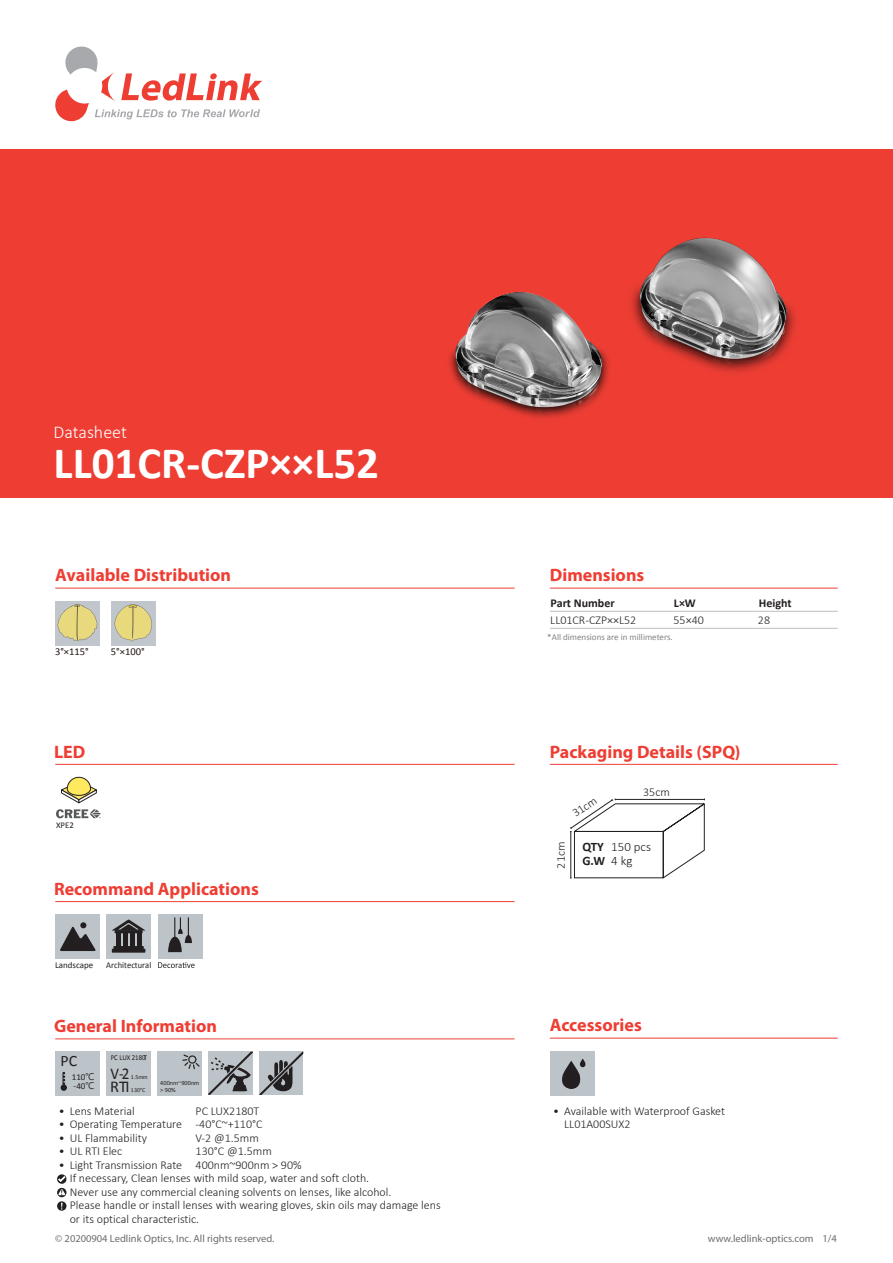
<style>
.page{position:relative;width:893px;height:1263px;background:#fff}
.page>*{position:absolute;margin:0;border:0;box-sizing:border-box;transform-origin:0 0}
.t1{font:700 45px "Calibri";color:#fff}
.小標{font:700 18px "Myriad Pro";color:#ee3e34}
.t2{font:300 18px "Calibri";color:#fff}
.t3{font:16.5px "Calibri";color:#231f20}
.t4{font:16.5px "Calibri";color:#231f20;scale:.92 1}
.t5{font:15.9px "Calibri";color:#231f20}
.內文-清單{font:300 12.9px "Calibri";color:#231f20}
.內文-清單-2{font:700 12.9px "Calibri";color:#231f20}
.內文-清單-3{font:300 12px "Calibri";color:#231f20}
.t6{font:700 12px "Calibri";color:#231f20}
.t7{font:10.5px "Myriad Pro";color:#6c6d70}
.t8{font:10.5px "Calibri";color:#221612}
.備註-尺寸單位{font:9px "Calibri";color:#808285}
.t9{font:9px "Calibri";color:#231f20}
.t10{font:9px "Calibri";color:#231f20;scale:.95 1}
.t11{font:8.7px "Calibri";color:#221914}
.t12{font:7.5px "Calibri";color:#231f20;scale:.91 1}
.t13{font:6.3px/6.8px "Calibri";color:#231f20}
.t14{font:6px "Calibri";color:#231f20}
.s1{font-family:"Microsoft Jheng Hei"}
.s2{font-weight:700}
.s3{font-weight:300}
</style>
<div class="page">
<svg style="left:55px;top:46px;width:207px;height:76px"></svg>
<div style="left:0;top:149px;width:893px;height:348px;background:#ee3e34"></div>
<hr style="left:55px;top:588px;width:459px;height:1px;background:#ee3e34">
<hr style="left:550px;top:588px;width:288px;height:1px;background:#ee3e34">
<hr style="left:550px;top:764px;width:288px;height:1px;background:#ee3e34">
<hr style="left:55px;top:764px;width:459px;height:1px;background:#ee3e34">
<hr style="left:55px;top:901px;width:459px;height:1px;background:#ee3e34">
<hr style="left:55px;top:1038px;width:459px;height:1px;background:#ee3e34">
<div style="left:57px;top:1201px;width:9px;height:10px;background:#231f20;border-radius:50%"></div>
<svg style="left:61px;top:1202px;width:2px;height:8px"></svg>
<svg style="left:57px;top:1188px;width:9px;height:9px"></svg>
<svg style="left:57px;top:1174px;width:10px;height:21px"></svg>
<svg style="left:570px;top:798px;width:135px;height:81px"></svg>
<hr style="left:550px;top:611px;width:123px;height:1px;background:#bcbdc0">
<hr style="left:673px;top:611px;width:85px;height:1px;background:#bcbdc0">
<hr style="left:758px;top:611px;width:80px;height:1px;background:#bcbdc0">
<hr style="left:550px;top:628px;width:123px;height:1px;background:#bcbdc0">
<hr style="left:673px;top:628px;width:85px;height:1px;background:#bcbdc0">
<hr style="left:758px;top:628px;width:80px;height:1px;background:#bcbdc0">
<img style="left:449px;top:292px;width:160px;height:126px">
<div style="left:158px;top:914px;width:45px;height:45px;background:#bcc4c9"></div>
<svg style="left:168px;top:918px;width:24px;height:34px"></svg>
<svg style="left:158px;top:962px;width:37px;height:6px"></svg>
<div style="left:106px;top:914px;width:45px;height:45px;background:#bcc4c9"></div>
<svg style="left:112px;top:919px;width:33px;height:11px"></svg>
<hr style="left:115px;top:930px;width:28px;height:3px;background:#231f20">
<hr style="left:113px;top:946px;width:31px;height:3px;background:#231f20">
<svg style="left:112px;top:949px;width:33px;height:4px"></svg>
<hr style="left:116px;top:932px;width:4px;height:15px;background:#231f20">
<hr style="left:123px;top:932px;width:4px;height:15px;background:#231f20">
<hr style="left:130px;top:932px;width:4px;height:15px;background:#231f20">
<hr style="left:137px;top:932px;width:4px;height:15px;background:#231f20">
<div style="left:55px;top:914px;width:45px;height:45px;background:#bcc4c9"></div>
<svg style="left:60px;top:922px;width:36px;height:29px"></svg>
<img style="left:631px;top:237px;width:165px;height:135px">
<div style="left:55px;top:601px;width:45px;height:44px;background:#c0c6cb"></div>
<svg style="left:57px;top:604px;width:41px;height:37px"></svg>
<div style="left:111px;top:601px;width:45px;height:44px;background:#c0c6cb"></div>
<svg style="left:115px;top:604px;width:37px;height:37px"></svg>
<svg style="left:56px;top:809px;width:45px;height:9px"></svg>
<svg style="left:61px;top:777px;width:36px;height:26px"></svg>
<svg style="left:208px;top:1052px;width:45px;height:43px;background:#999ea2"></svg>
<svg style="left:259px;top:1052px;width:44px;height:43px;background:#92979b"></svg>
<div style="left:157px;top:1052px;width:45px;height:44px;background:#bcc4c9"></div>
<svg style="left:182px;top:1054px;width:18px;height:15px"></svg>
<div style="left:55px;top:1052px;width:45px;height:44px;background:#bcc4c9"></div>
<div style="left:61px;top:1084px;width:6px;height:7px;background:#231f20;border-radius:50%"></div>
<svg style="left:62px;top:1072px;width:3px;height:13px"></svg>
<div style="left:106px;top:1052px;width:45px;height:44px;background:#bcc4c9"></div>
<hr style="left:550px;top:1038px;width:288px;height:1px;background:#ee3e34">
<div style="left:550px;top:1052px;width:44px;height:44px;background:#bcc4c9"></div>
<svg style="left:562px;top:1058px;width:24px;height:31px"></svg>
<h2 class="t2" style="left:54px;top:421px;width:75px">Datasheet</h2>
<p class="t1" style="left:54px;top:435px;width:327px">LL01CR-CZP××L52</p>
<h2 class="小標" style="left:55px;top:563px;width:177px">Available Distribution</h2>
<h2 class="小標" style="left:550px;top:563px;width:96px">Dimensions</h2>
<p class="t8" style="left:55px;top:645px;width:35px">3°×115°</p>
<p class="t8" style="left:111px;top:645px;width:35px">5°×100°</p>
<p class="t6" style="left:551px;top:595px;width:66px">Part Number</p>
<p class="t6" style="left:674px;top:595px;width:23px">L×W</p>
<p class="t6" style="left:759px;top:595px;width:34px">Height</p>
<p class="內文-清單-3" style="left:550px;top:612px;width:87px">LL01CR-CZP××L52</p>
<p class="內文-清單-3" style="left:673px;top:612px;width:32px">55×40</p>
<p class="內文-清單-3" style="left:758px;top:612px;width:14px">28</p>
<p class="備註-尺寸單位" style="left:547px;top:632px;width:127px">*All dimensions are in millimeters.</p>
<h2 class="小標" style="left:54px;top:740px;width:33px">LED</h2>
<h2 class="小標" style="left:550px;top:740px;width:192px">Packaging Details (SPQ)</h2>
<p class="t11" style="left:56px;top:820px;width:19px">XPE2</p>
<h2 class="小標" style="left:54px;top:877px;width:206px">Recommand Applications</h2>
<p class="t9" style="left:55px;top:959px;width:40px">Landscape</p>
<p class="t10" style="left:106px;top:959px;width:49px">Architectural</p>
<h2 class="小標" style="left:54px;top:1014px;width:164px">General Information</h2>
<h3 class="t5" style="left:61px;top:1051px;width:18px">PC</h3>
<p class="t9" style="left:74px;top:1081px;width:22px">-40<span class="s1">℃</span></p>
<p class="t9" style="left:72px;top:1071px;width:24px">110<span class="s1">℃</span></p>
<p class="t12" style="left:111px;top:1053px;width:41px">PC LUX 2180T</p>
<p class="t14" style="left:131px;top:1086px;width:16px">130°C</p>
<h3 class="t4" style="left:111px;top:1063px;width:22px">V-2</h3>
<p class="t14" style="left:131px;top:1073px;width:18px">1.5mm</p>
<h3 class="t3" style="left:110px;top:1076px;width:21px">RTI</h3>
<p class="t13" style="left:160px;top:1079px;width:41px">400nm~900nm &gt; 90%</p>
<p class="內文-清單-3" style="left:59px;top:1103px;width:78px">• Lens Material</p>
<p class="內文-清單-3" style="left:196px;top:1103px;width:65px">PC LUX2180T</p>
<p class="內文-清單-3" style="left:59px;top:1117px;width:205px">• Operating Temperature -40°C~+110°C</p>
<p class="內文-清單-3" style="left:59px;top:1130px;width:90px">• UL Flammability</p>
<p class="內文-清單-3" style="left:196px;top:1130px;width:65px">V-2 @1.5mm</p>
<p class="內文-清單-3" style="left:59px;top:1144px;width:65px">• UL RTI Elec</p>
<p class="內文-清單-3" style="left:196px;top:1144px;width:78px">130°C @1.5mm</p>
<p class="內文-清單-3" style="left:59px;top:1157px;width:244px">• Light Transmission Rate 400nm~900nm &gt; 90%</p>
<p class="內文-清單-3" style="left:70px;top:1171px;width:301px">If necessary, Clean lenses with mild soap, water and soft cloth.</p>
<p class="內文-清單-3" style="left:70px;top:1184px;width:323px">Never use any commercial cleaning solvents on lenses, like alcohol.</p>
<p class="內文-清單-3" style="left:70px;top:1198px;width:372px">Please handle or install lenses with wearing gloves, skin oils may damage lens</p>
<p class="內文-清單-3" style="left:70px;top:1211px;width:131px">or its optical characteristic.</p>
<p class="內文-清單-3" style="left:569px;top:808px;width:28px;rotate:-34deg">31cm</p>
<p class="內文-清單-3" style="left:643px;top:784px;width:28px">35cm</p>
<p class="內文-清單-3" style="left:553px;top:868px;width:28px;rotate:-90deg">21cm</p>
<p class="內文-清單" style="left:582px;top:839px;width:70px"><span class="s2">QTY</span> 150 pcs</p>
<p class="內文-清單-2" style="left:582px;top:852px;width:52px">G.W <span class="s3">4 kg</span></p>
<p class="小標" style="left:550px;top:1013px;width:93px">Accessories</p>
<p class="內文-清單-3" style="left:553px;top:1103px;width:173px">• Available with Waterproof Gasket</p>
<p class="內文-清單-3" style="left:564px;top:1117px;width:68px">LL01A00SUX2</p>
<p class="t7" style="left:55px;top:1231px;width:221px">© 20200904 Ledlink Optics, Inc. All rights reserved.</p>
<p class="t7" style="left:708px;top:1231px;width:130px">www.ledlink-optics.com 1/4</p>
</div>
